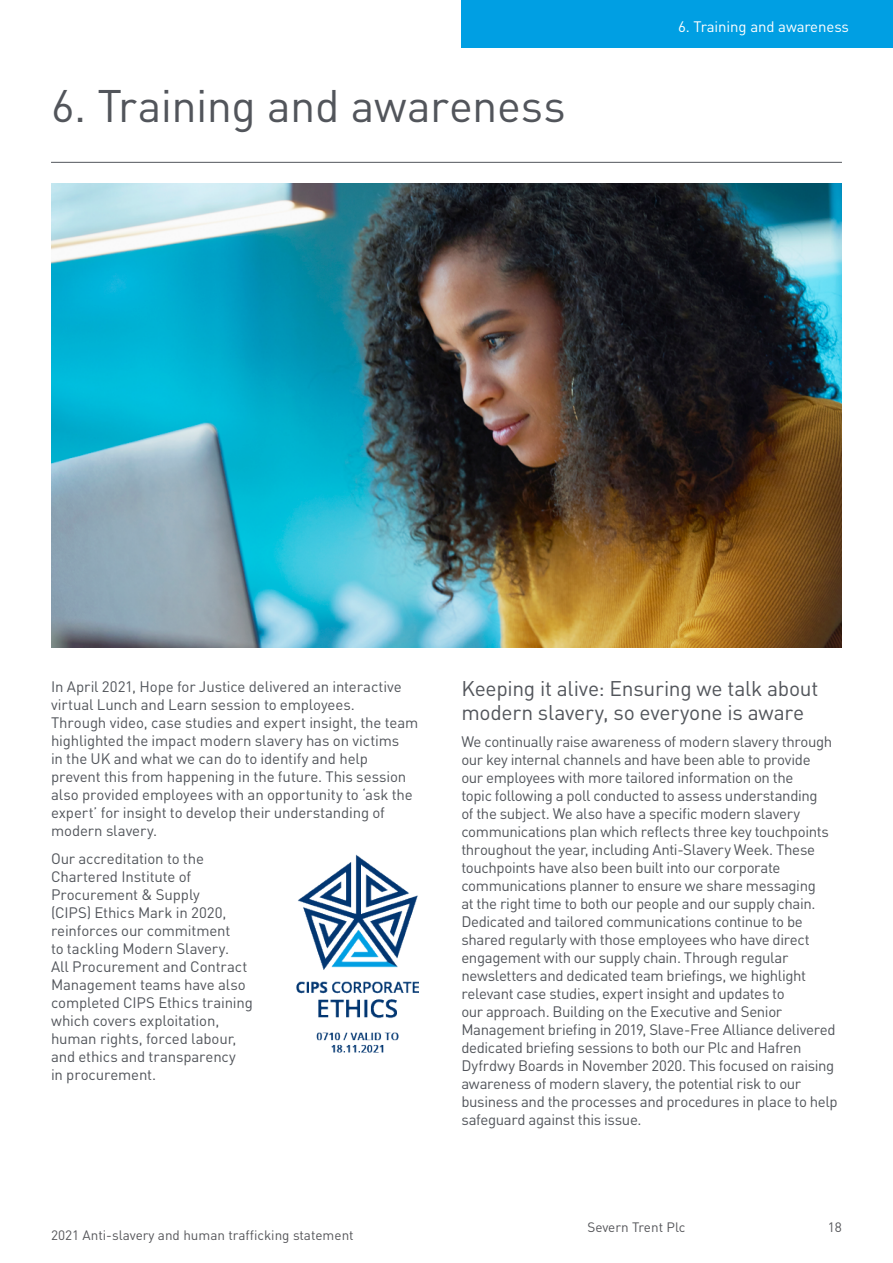
<style>
.page{position:relative;width:893px;height:1263px;background:#fff}
.page>*{position:absolute;margin:0;border:0;box-sizing:border-box;transform-origin:0 0}
.t1{font:45px "DINOT";letter-spacing:-.01em;color:#52555b}
.t2{font:21px/24px "DINOT";letter-spacing:-.015em;color:#52555b}
.t3{font:15px/18px "DINOT";letter-spacing:-.02em;color:#52555b}
.t4{font:15px "DINOT";letter-spacing:-.005em;color:#fff}
.t5{font:13.5px "DINOT";color:#55565a}
</style>
<div class="page">
<img style="left:51px;top:184px;width:791px;height:463px">
<div style="left:461px;top:0;width:432px;height:47px;background:#009fe3"></div>
<hr style="left:51px;top:162px;width:791px;height:1px;background:#52555b">
<img style="left:296px;top:855px;width:123px;height:198px">
<h1 class="t1" style="left:51px;top:78px;width:516px">6. Training and awareness</h1>
<p class="t4" style="left:678px;top:17px;width:172px">6. Training and awareness</p>
<p class="t3" style="left:51px;top:677px;width:369px">In April 2021, Hope for Justice delivered an interactive virtual Lunch and Learn session to employees.<br>Through video, case studies and expert insight, the team highlighted the impact modern slavery has on victims<br>in the UK and what we can do to identify and help prevent this from happening in the future. This session also provided employees with an opportunity to ‘ask the expert’ for insight to develop their understanding of modern slavery.</p>
<p class="t3" style="left:51px;top:849px;width:203px">Our accreditation to the<br>Chartered Institute of<br>Procurement &amp; Supply<br>(CIPS) Ethics Mark in 2020, reinforces our commitment<br>to tackling Modern Slavery.<br>All Procurement and Contract<br>Management teams have also completed CIPS Ethics training which covers exploitation, human rights, forced labour, and ethics and transparency<br>in procurement.</p>
<p class="t5" style="left:51px;top:1226px;width:304px">2021 Anti-slavery and human trafficking statement</p>
<h2 class="t2" style="left:461px;top:676px;width:359px">Keeping it alive: Ensuring we talk about modern slavery, so everyone is aware</h2>
<p class="t3" style="left:461px;top:732px;width:378px">We continually raise awareness of modern slavery through our key internal channels and have been able to provide<br>our employees with more tailored information on the<br>topic following a poll conducted to assess understanding<br>of the subject. We also have a specific modern slavery communications plan which reflects three key touchpoints throughout the year, including Anti-Slavery Week. These touchpoints have also been built into our corporate communications planner to ensure we share messaging<br>at the right time to both our people and our supply chain.<br>Dedicated and tailored communications continue to be shared regularly with those employees who have direct engagement with our supply chain. Through regular newsletters and dedicated team briefings, we highlight relevant case studies, expert insight and updates to<br>our approach. Building on the Executive and Senior Management briefing in 2019, Slave-Free Alliance delivered dedicated briefing sessions to both our Plc and Hafren Dyfrdwy Boards in November 2020. This focused on raising awareness of modern slavery, the potential risk to our business and the processes and procedures in place to help safeguard against this issue.</p>
<p class="t5" style="left:587px;top:1218px;width:100px">Severn Trent Plc</p>
<p class="t5" style="left:828px;top:1218px;width:16px">18</p>
</div>
